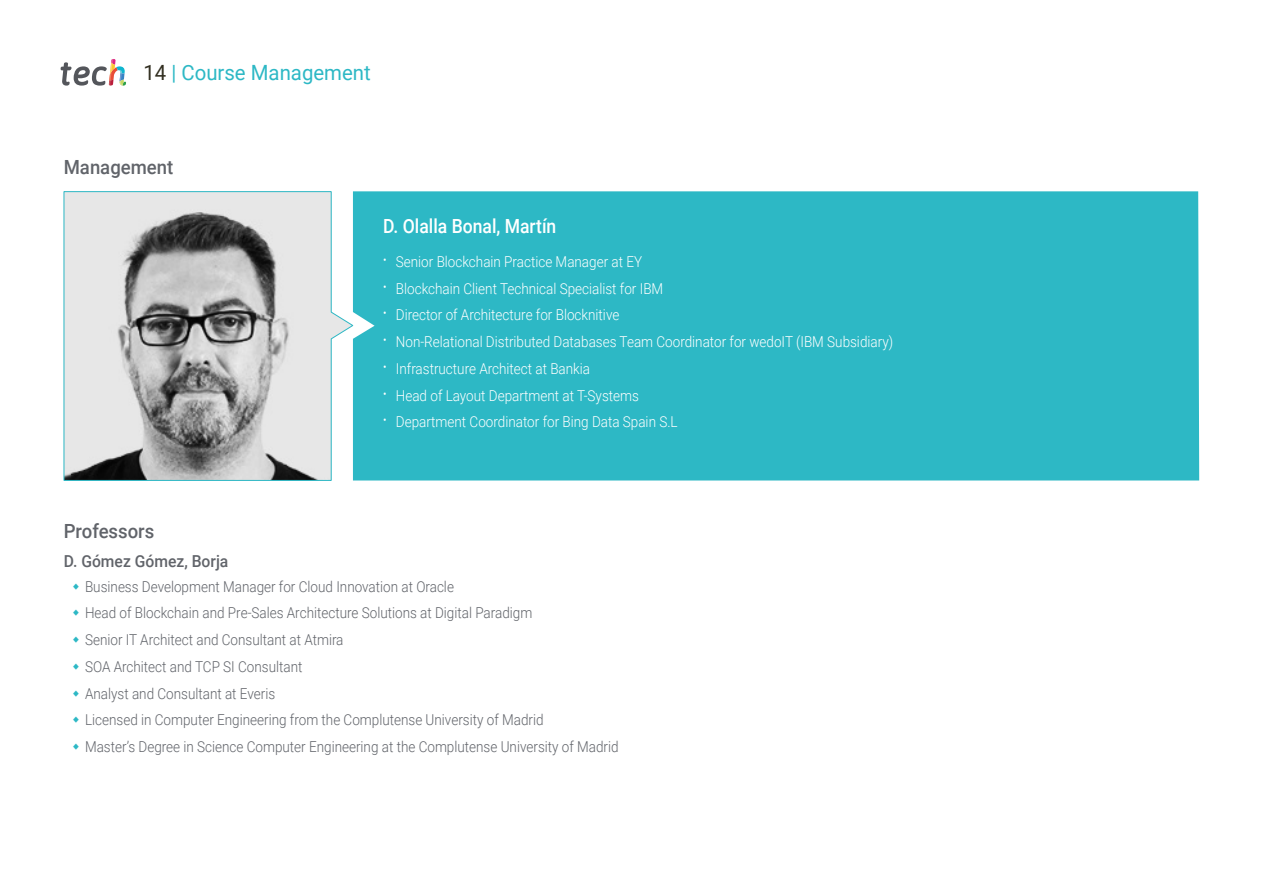
<style>
.page{position:relative;width:1263px;height:893px;background:#fff}
.page>*{position:absolute;margin:0;border:0;box-sizing:border-box;transform-origin:0 0}
.t1{font:21px "Roboto";color:#2db8c5}
.t2{font:500 19.5px "Roboto";color:#61646a;scale:.95 1}
.t3{font:500 19.5px "Roboto";color:#fff;scale:.9 1}
.t4{font:500 16.5px "Roboto";color:#61646a;scale:.95 1}
.t5{font:300 15px/26.7px "Roboto";color:#61646a;scale:.9 1}
.t6{font:300 15px "Roboto";color:#fff;scale:.9 1}
.s1{color:#312e20}
</style>
<div class="page">
<svg style="left:61px;top:59px;width:65px;height:27px"></svg>
<svg style="left:64px;top:191px;width:289px;height:290px;background:#bebfc0"></svg>
<div style="left:353px;top:191px;width:846px;height:289px;background:#2db8c5"></div>
<h1 class="t1" style="left:144px;top:57px;width:229px"><span class="s1">14</span> | Course Management</h1>
<h2 class="t2" style="left:64px;top:154px;width:117px">Management</h2>
<h2 class="t2" style="left:64px;top:517px;width:97px">Professors</h2>
<h2 class="t3" style="left:383px;top:212px;width:194px">D. Olalla Bonal, Martín</h2>
<p class="t6" style="left:383px;top:251px;width:289px"><sup>•</sup> Senior Blockchain Practice Manager at EY</p>
<p class="t6" style="left:383px;top:278px;width:313px"><sup>•</sup> Blockchain Client Technical Specialist for IBM</p>
<p class="t6" style="left:383px;top:304px;width:264px"><sup>•</sup> Director of Architecture for Blocknitive</p>
<p class="t6" style="left:383px;top:331px;width:568px"><sup>•</sup> Non-Relational Distributed Databases Team Coordinator for wedoIT (IBM Subsidiary)</p>
<p class="t6" style="left:383px;top:358px;width:232px"><sup>•</sup> Infrastructure Architect at Bankia</p>
<p class="t6" style="left:383px;top:385px;width:286px"><sup>•</sup> Head of Layout Department at T-Systems</p>
<p class="t6" style="left:383px;top:411px;width:329px"><sup>•</sup> Department Coordinator for Bing Data Spain S.L</p>
<p class="t4" style="left:64px;top:550px;width:175px">D. Gómez Gómez, Borja</p>
<p class="t5" style="left:85px;top:572px;width:594px">Business Development Manager for Cloud Innovation at Oracle<br>Head of Blockchain and Pre-Sales Architecture Solutions at Digital Paradigm<br>Senior IT Architect and Consultant at Atmira<br>SOA Architect and TCP SI Consultant<br>Analyst and Consultant at Everis<br>Licensed in Computer Engineering from the Complutense University of Madrid<br>Master’s Degree in Science Computer Engineering at the Complutense University of Madrid</p>
</div>
